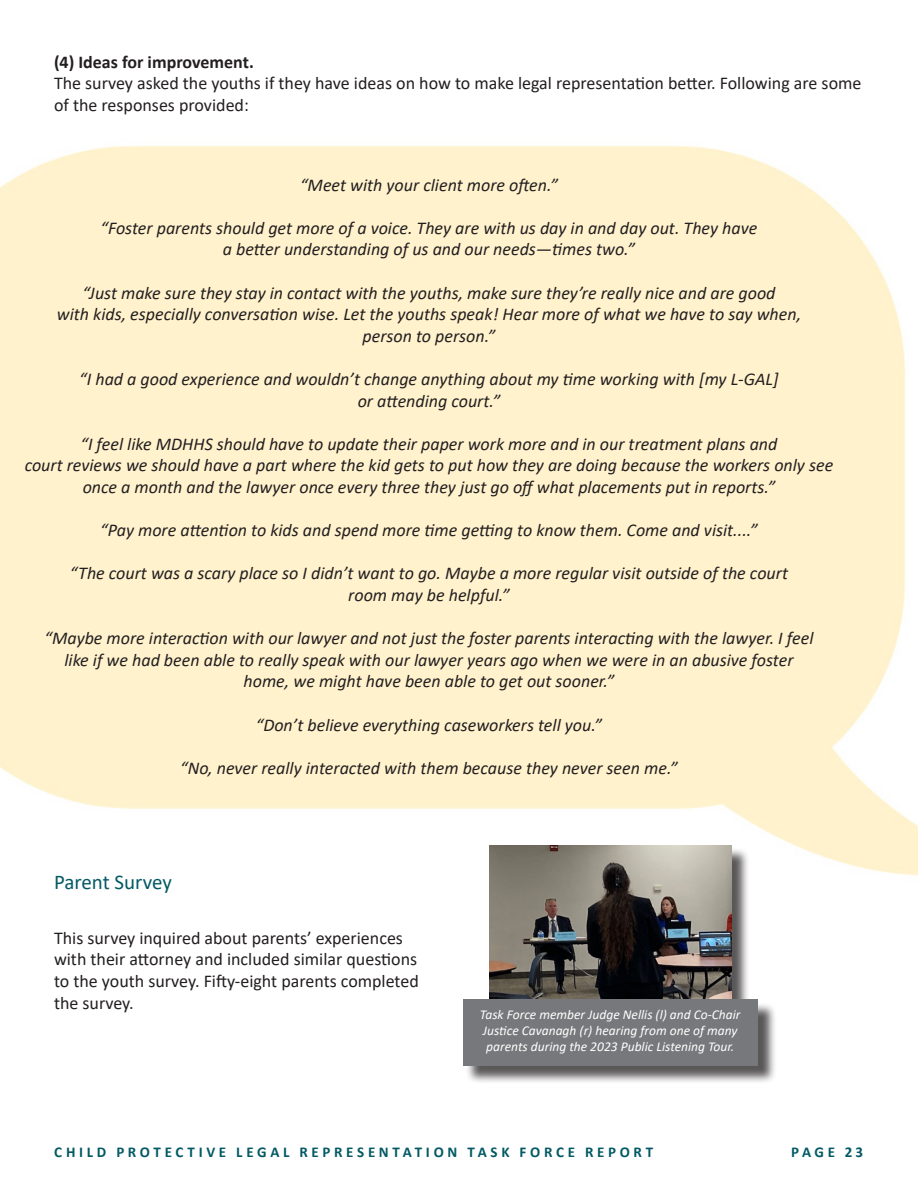
<style>
.page{position:relative;width:918px;height:1188px;background:#fff}
.page>*{position:absolute;margin:0;border:0;box-sizing:border-box;transform-origin:0 0}
.t1{font:21px "Calibri";letter-spacing:-.005em;color:#035a64}
.t2{font:italic 18px/21.6px "Calibri";color:#231f20;text-align:center}
.t3{font:18px/21.6px "Calibri";color:#231f20}
.footer_b{font:700 15px "Calibri";letter-spacing:.245em;color:#035a64}
.t4{font:italic 13.5px "Calibri";color:#fff}
.s1{font-weight:700}
</style>
<div class="page">
<div style="left:492px;top:847px;width:258px;height:172px;background:#231f20;opacity:.75"></div>
<img style="left:489px;top:845px;width:242px;height:155px">
<div style="left:465px;top:1002px;width:311px;height:83px;background:#231f20;opacity:.75"></div>
<div style="left:463px;top:1000px;width:295px;height:66px;background:#76787b"></div>
<p class="t3" style="left:54px;top:50px;width:809px"><span class="s1">(4) Ideas for improvement.<br></span>The survey asked the youths if they have ideas on how to make legal representation better. Following are some of the responses provided:</p>
<p class="t2" style="left:300px;top:173px;width:259px">“Meet with your client more often.”</p>
<p class="t2" style="left:101px;top:216px;width:658px">“Foster parents should get more of a voice. They are with us day in and day out. They have</p>
<p class="t2" style="left:223px;top:238px;width:414px">a better understanding of us and our needs—times two.”</p>
<p class="t2" style="left:82px;top:281px;width:695px">“Just make sure they stay in contact with the youths, make sure they’re really nice and are good</p>
<p class="t2" style="left:57px;top:303px;width:746px">with kids, especially conversation wise. Let the youths speak! Hear more of what we have to say when,</p>
<p class="t2" style="left:363px;top:324px;width:134px">person to person.”</p>
<p class="t2" style="left:79px;top:367px;width:701px">“I had a good experience and wouldn’t change anything about my time working with [my L-GAL]</p>
<p class="t2" style="left:358px;top:389px;width:144px">or attending court.”</p>
<p class="t2" style="left:81px;top:432px;width:698px">“I feel like MDHHS should have to update their paper work more and in our treatment plans and</p>
<p class="t2" style="left:25px;top:454px;width:810px">court reviews we should have a part where the kid gets to put how they are doing because the workers only see once a month and the lawyer once every three they just go off what placements put in reports.”</p>
<p class="t2" style="left:100px;top:519px;width:659px">“Pay more attention to kids and spend more time getting to know them. Come and visit....”</p>
<p class="t2" style="left:70px;top:562px;width:720px">“The court was a scary place so I didn’t want to go. Maybe a more regular visit outside of the court</p>
<p class="t2" style="left:348px;top:583px;width:163px">room may be helpful.”</p>
<p class="t2" style="left:45px;top:627px;width:770px">“Maybe more interaction with our lawyer and not just the foster parents interacting with the lawyer. I feel</p>
<p class="t2" style="left:64px;top:648px;width:731px">like if we had been able to really speak with our lawyer years ago when we were in an abusive foster</p>
<p class="t2" style="left:244px;top:670px;width:372px">home, we might have been able to get out sooner.”</p>
<p class="t2" style="left:256px;top:713px;width:348px">“Don’t believe everything caseworkers tell you.”</p>
<p class="t2" style="left:180px;top:756px;width:499px">“No, never really interacted with them because they never seen me.”</p>
<p class="t1" style="left:54px;top:867px;width:119px">Parent Survey</p>
<p class="t3" style="left:54px;top:927px;width:366px">This survey inquired about parents’ experiences with their attorney and included similar questions to the youth survey. Fifty-eight parents completed the survey.</p>
<p class="t4" style="left:480px;top:1005px;width:262px">Task Force member Judge Nellis (l) and Co-Chair</p>
<p class="t4" style="left:483px;top:1021px;width:256px">Justice Cavanagh (r) hearing from one of many</p>
<p class="t4" style="left:486px;top:1038px;width:250px">parents during the 2023 Public Listening Tour.</p>
<p class="footer_b" style="left:54px;top:1142px;width:600px">CHILD PROTECTIVE LEGAL REPRESENTATION TASK FORCE REPORT</p>
<p class="footer_b" style="left:791px;top:1142px;width:74px">PAGE 23</p>
</div>
